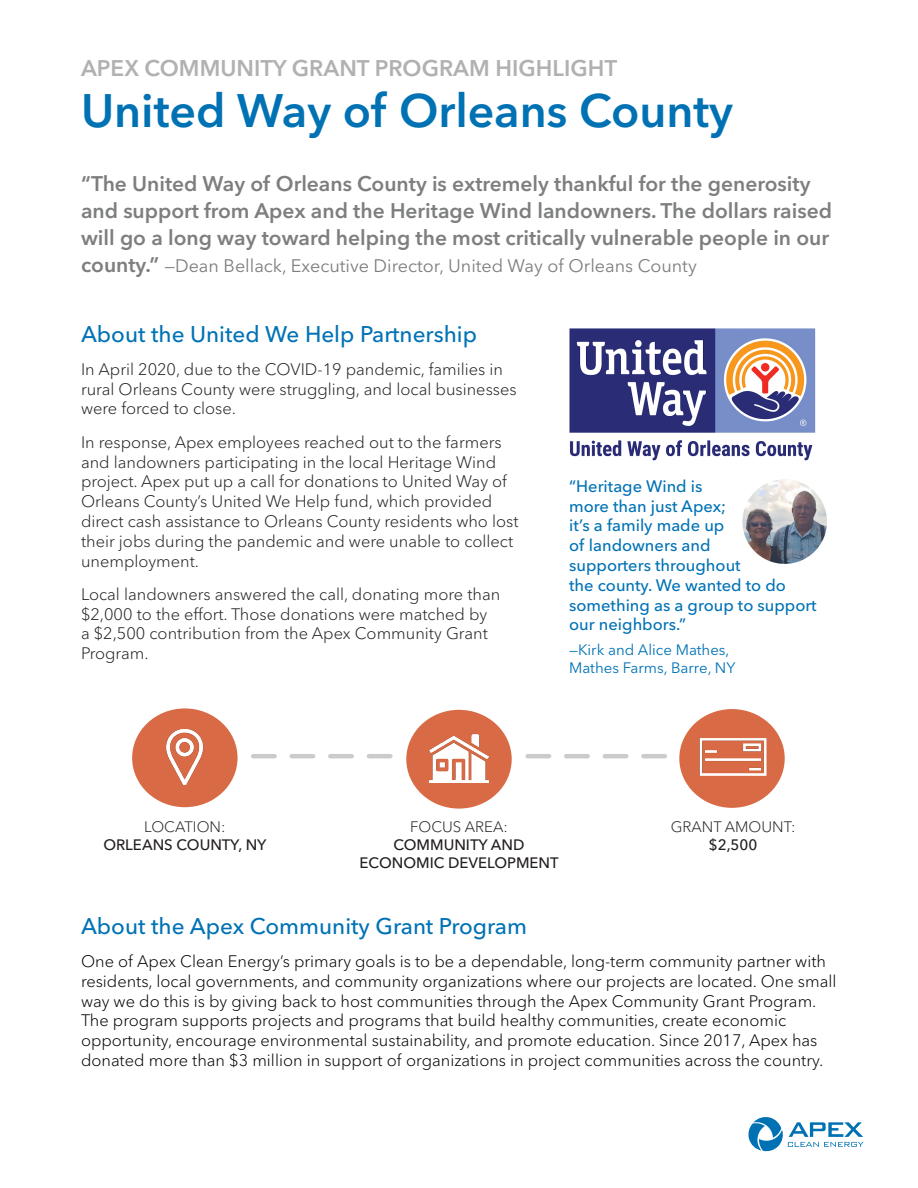
<style>
.page{position:relative;width:918px;height:1188px;background:#fff}
.page>*{position:absolute;margin:0;border:0;box-sizing:border-box;transform-origin:0 0}
.HEADLINE__large{font:600 46.5px "Avenir Next LT Pro";color:#0072b4}
.SUBHEAD{font:500 22.5px "Avenir Next LT Pro";color:#0072b5}
.HEADLINE__large-2{font:600 22.5px "Avenir Next LT Pro";color:#b1b1b1}
.Sidebar_Text_-_Heade{font:600 21px/27px "Avenir Next LT Pro";color:#7d7e7e}
.Sidebar_Text_-_Heade-2{font:18px "Avenir Next LT Pro";color:#7d7e7e}
.BODY_left_aligned__l{font:300 16.5px/19.8px "Avenir Next LT Pro";color:#231f20}
.BODY_left_aligned__l-2{font:300 16.5px/19.8px "Avenir Next LT Pro";color:#000}
.t1{font:500 16.5px/19.8px "Avenir Next LT Pro";color:#0072b5}
.t2{font:500 15px/18px "Avenir Next LT Pro";color:#231f20;text-align:center}
.t3{font:15px "Avenir Next LT Pro";color:#0072b5}
.t4{font:300 15px "Avenir Next LT Pro";color:#231f20}
.s1{font-weight:600;font-size:21px}
</style>
<div class="page">
<svg style="left:748px;top:1117px;width:116px;height:34px"></svg>
<img style="left:569px;top:328px;width:247px;height:133px">
<div style="left:132px;top:708px;width:106px;height:99px;background:#d86a45;border-radius:50%"></div>
<img style="left:137px;top:729px;width:95px;height:56px">
<div style="left:406px;top:710px;width:106px;height:99px;background:#d86a45;border-radius:50%"></div>
<img style="left:429px;top:734px;width:59px;height:49px">
<div style="left:679px;top:709px;width:106px;height:99px;background:#d86a45;border-radius:50%"></div>
<img style="left:700px;top:738px;width:66px;height:38px">
<svg style="left:253px;top:754px;width:137px;height:4px"></svg>
<svg style="left:528px;top:754px;width:137px;height:4px"></svg>
<img style="left:742px;top:479px;width:85px;height:85px;border-radius:42px">
<p class="HEADLINE__large-2" style="left:81px;top:55px;width:538px">APEX COMMUNITY GRANT PROGRAM HIGHLIGHT</p>
<p class="HEADLINE__large" style="left:81px;top:83px;width:654px">United Way of Orleans County</p>
<p class="Sidebar_Text_-_Heade" style="left:81px;top:170px;width:753px">“The United Way of Orleans County is extremely thankful for the generosity and support from Apex and the Heritage Wind landowners. The dollars raised will go a long way toward helping the most critically vulnerable people in our</p>
<p class="Sidebar_Text_-_Heade-2" style="left:81px;top:255px;width:617px"><span class="s1">county.”</span> —Dean Bellack, Executive Director, United Way of Orleans County</p>
<p class="SUBHEAD" style="left:81px;top:320px;width:398px">About the United We Help Partnership</p>
<p class="BODY_left_aligned__l" style="left:81px;top:359px;width:437px">In April 2020, due to the COVID-19 pandemic, families in rural Orleans County were struggling, and local businesses were forced to close.</p>
<p class="BODY_left_aligned__l" style="left:81px;top:432px;width:439px">In response, Apex employees reached out to the farmers and landowners participating in the local Heritage Wind project. Apex put up a call for donations to United Way of Orleans County’s United We Help fund, which provided direct cash assistance to Orleans County residents who lost their jobs during the pandemic and were unable to collect unemployment.</p>
<p class="BODY_left_aligned__l" style="left:81px;top:584px;width:421px">Local landowners answered the call, donating more than $2,000 to the effort. Those donations were matched by<br>a $2,500 contribution from the Apex Community Grant Program.</p>
<p class="t1" style="left:569px;top:476px;width:249px">“Heritage Wind is<br>more than just Apex;<br>it’s a family made up<br>of landowners and<br>supporters throughout<br>the county. We wanted to do something as a group to support our neighbors.”</p>
<p class="t3" style="left:569px;top:641px;width:162px">—Kirk and Alice Mathes,</p>
<p class="t3" style="left:569px;top:659px;width:168px">Mathes Farms, Barre, NY</p>
<p class="t4" style="left:144px;top:818px;width:83px">LOCATION:</p>
<p class="t2" style="left:103px;top:836px;width:165px">ORLEANS COUNTY, NY</p>
<p class="t4" style="left:410px;top:818px;width:99px">FOCUS AREA:</p>
<p class="t2" style="left:360px;top:836px;width:201px">COMMUNITY AND<br>ECONOMIC DEVELOPMENT</p>
<p class="t4" style="left:671px;top:818px;width:126px">GRANT AMOUNT:</p>
<p class="t2" style="left:709px;top:836px;width:50px">$2,500</p>
<p class="SUBHEAD" style="left:81px;top:912px;width:448px">About the Apex Community Grant Program</p>
<p class="BODY_left_aligned__l-2" style="left:81px;top:951px;width:757px">One of Apex Clean Energy’s primary goals is to be a dependable, long-term community partner with residents, local governments, and community organizations where our projects are located. One small way we do this is by giving back to host communities through the Apex Community Grant Program.<br>The program supports projects and programs that build healthy communities, create economic opportunity, encourage environmental sustainability, and promote education. Since 2017, Apex has donated more than $3 million in support of organizations in project communities across the country.</p>
</div>
